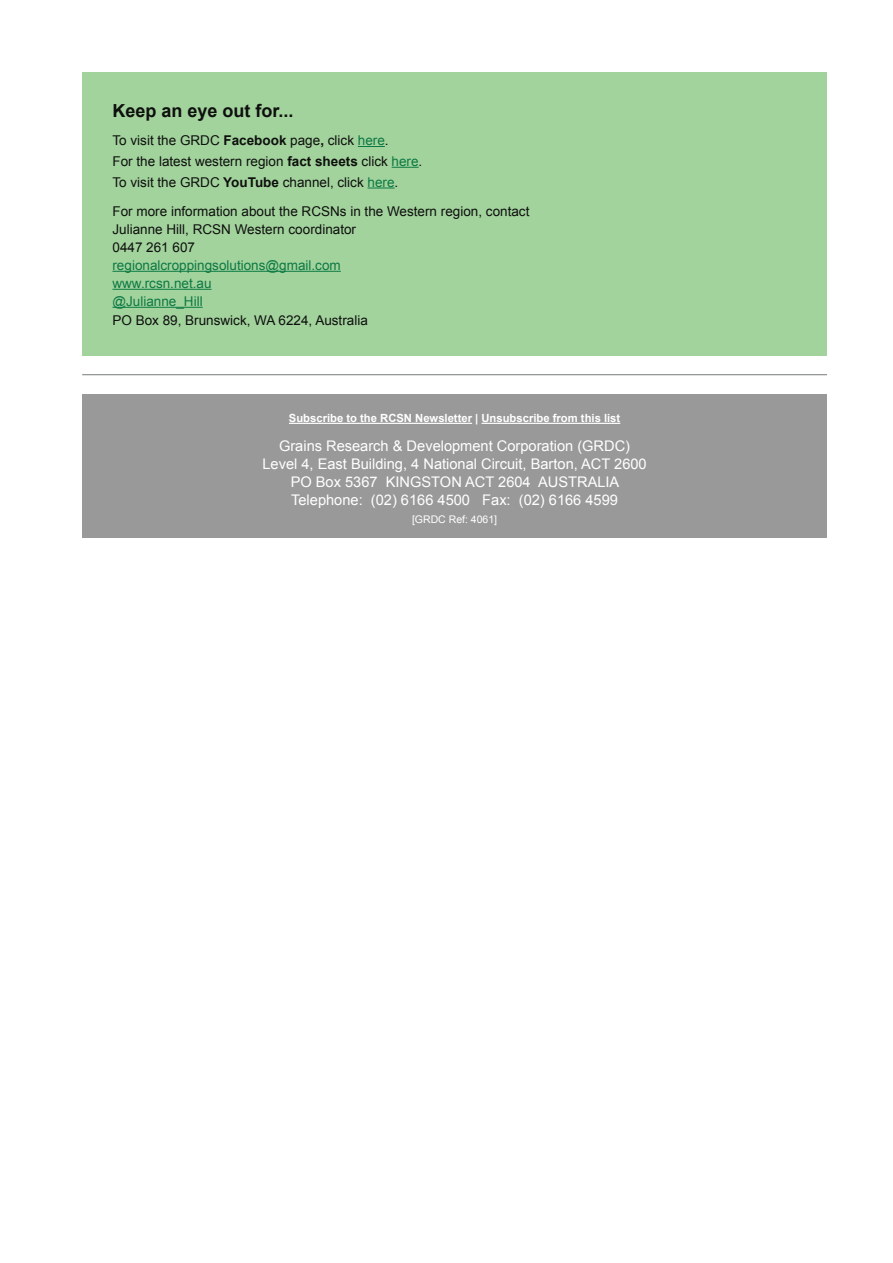
<style>
.page{position:relative;width:893px;height:1263px;background:#fff}
.page>*{position:absolute;margin:0;border:0;box-sizing:border-box;transform-origin:0 0}
.Large_Main_Headings{font:700 18px "Arial";color:#0e100e}
.Standard_paragraph_t{font:14.7px "Arial";color:#fff}
.Standard_paragraph_t-2{font:13.5px "Arial";color:#0e100e}
.Standard_paragraph_t-3{font:13.5px "Arial";color:#0c7944}
.Standard_paragraph_t-4{font:700 11.25px "Arial";color:#fff}
.Standard_paragraph_t-5{font:10.5px "Arial";color:#fff}
.s1{font-weight:700}
.s2{color:#0c7944}
</style>
<div class="page">
<div style="left:82px;top:73px;width:745px;height:283px;background:#a3d39d"></div>
<svg style="left:358px;top:146px;width:27px;height:1px"></svg>
<svg style="left:392px;top:167px;width:27px;height:1px"></svg>
<svg style="left:368px;top:187px;width:27px;height:1px"></svg>
<hr style="left:112px;top:271px;width:229px;height:1px;background:#0c7944">
<hr style="left:112px;top:289px;width:100px;height:1px;background:#0c7944">
<hr style="left:112px;top:307px;width:91px;height:1px;background:#0c7944">
<hr style="left:82px;top:374px;width:745px;height:1px;background:#76787b">
<div style="left:82px;top:394px;width:745px;height:143px;background:#999"></div>
<hr style="left:289px;top:423px;width:183px;height:1px;background:#fff">
<hr style="left:481px;top:423px;width:139px;height:1px;background:#fff">
<p class="Large_Main_Headings" style="left:112px;top:98px;width:183px">Keep an eye out for...</p>
<p class="Standard_paragraph_t-2" style="left:112px;top:131px;width:278px">To visit the GRDC <span class="s1">Facebook</span> page<span class="s1">,</span> click <span class="s2">here</span>.</p>
<p class="Standard_paragraph_t-2" style="left:112px;top:152px;width:311px">For the latest western region <span class="s1">fact sheets</span> click <span class="s2">here</span>.</p>
<p class="Standard_paragraph_t-2" style="left:112px;top:173px;width:287px">To visit the GRDC <span class="s1">YouTube</span> channel, click <span class="s2">here</span>.</p>
<p class="Standard_paragraph_t-2" style="left:112px;top:202px;width:418px">For more information about the RCSNs in the Western region, contact</p>
<p class="Standard_paragraph_t-2" style="left:112px;top:220px;width:245px">Julianne Hill, RCSN Western coordinator</p>
<p class="Standard_paragraph_t-2" style="left:112px;top:238px;width:84px">0447 261 607</p>
<p class="Standard_paragraph_t-3" style="left:112px;top:256px;width:230px">regionalcroppingsolutions@gmail.com</p>
<p class="Standard_paragraph_t-3" style="left:112px;top:274px;width:101px">www.rcsn.net.au</p>
<p class="Standard_paragraph_t-3" style="left:112px;top:292px;width:92px">@Julianne_Hill</p>
<p class="Standard_paragraph_t-2" style="left:112px;top:312px;width:257px">PO Box 89, Brunswick, WA 6224, Australia</p>
<p class="Standard_paragraph_t-4" style="left:289px;top:411px;width:333px">Subscribe to the RCSN Newsletter | Unsubscribe from this list</p>
<p class="Standard_paragraph_t" style="left:279px;top:436px;width:353px">Grains Research &amp; Development Corporation (GRDC)</p>
<p class="Standard_paragraph_t" style="left:262px;top:454px;width:386px">Level 4, East Building, 4 National Circuit, Barton, ACT 2600</p>
<p class="Standard_paragraph_t" style="left:291px;top:472px;width:330px">PO Box 5367 KINGSTON ACT 2604 AUSTRALIA</p>
<p class="Standard_paragraph_t" style="left:291px;top:490px;width:328px">Telephone: (02) 6166 4500 Fax: (02) 6166 4599</p>
<p class="Standard_paragraph_t-5" style="left:412px;top:512px;width:87px">[GRDC Ref: 4061]</p>
</div>
